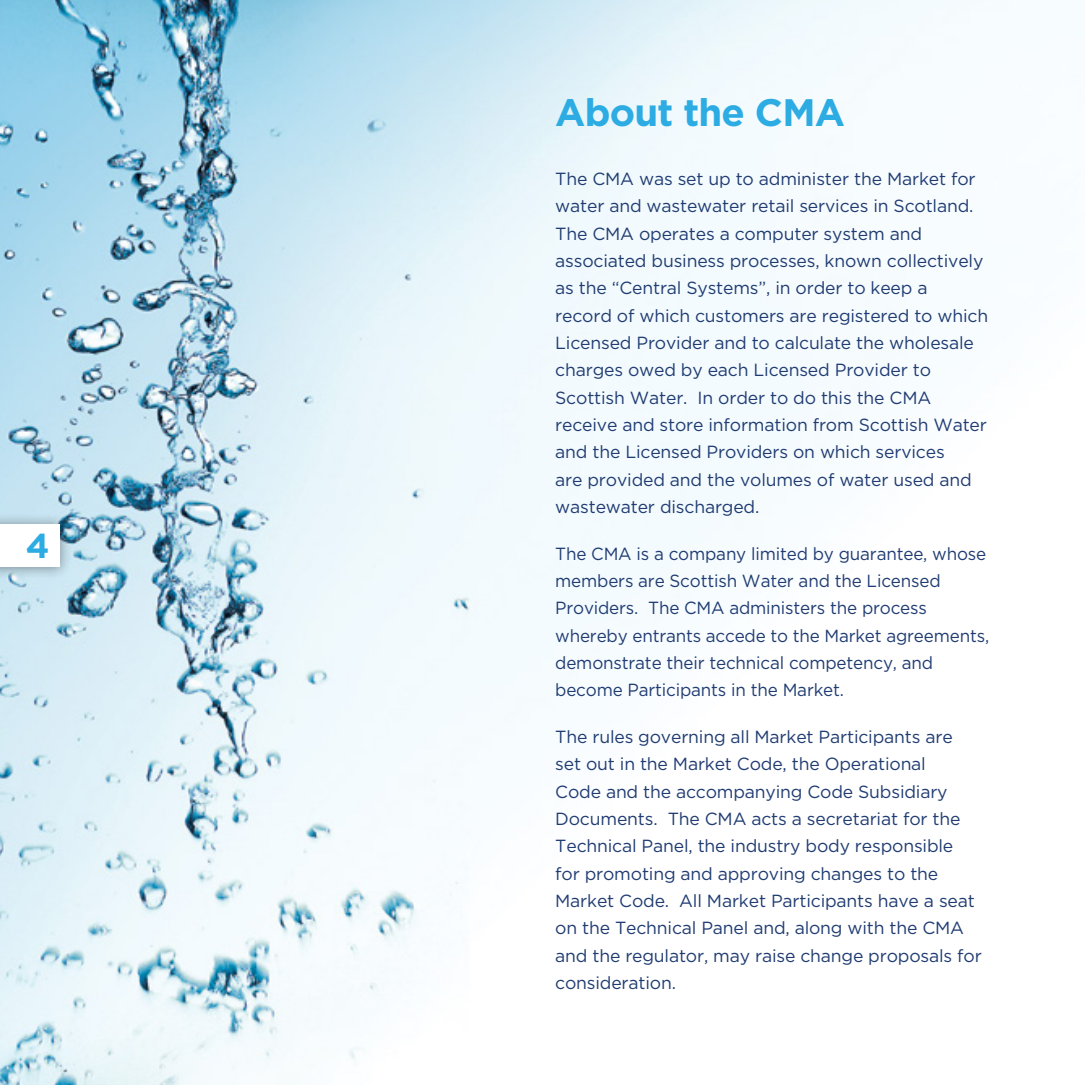
<style>
.page{position:relative;width:1085px;height:1085px;background:#fff}
.page>*{position:absolute;margin:0;border:0;box-sizing:border-box;transform-origin:0 0}
.t1{font:700 38.25px "Gotham";letter-spacing:-.02em;color:#2cace2}
.t2{font:700 34.43px "Gotham";color:#2cace2}
.t3{font:17.55px/27.4px "Gotham";letter-spacing:-.01em;color:#203c72}
</style>
<div class="page">
<img style="left:0;top:0;width:958px;height:1084px">
<div style="left:0;top:512px;width:73px;height:67px;background:#000;opacity:.4"></div>
<div style="left:0;top:524px;width:60px;height:43px;background:#fff"></div>
<h2 class="t2" style="left:26px;top:524px;width:25px">4</h2>
<h1 class="t1" style="left:555px;top:90px;width:291px">About the CMA</h1>
<p class="t3" style="left:555px;top:165px;width:434px">The CMA was set up to administer the Market for water and wastewater retail services in Scotland.<br>The CMA operates a computer system and associated business processes, known collectively as the “Central Systems”, in order to keep a record of which customers are registered to which Licensed Provider and to calculate the wholesale charges owed by each Licensed Provider to Scottish Water. In order to do this the CMA receive and store information from Scottish Water and the Licensed Providers on which services<br>are provided and the volumes of water used and wastewater discharged.</p>
<p class="t3" style="left:555px;top:539px;width:435px">The CMA is a company limited by guarantee, whose members are Scottish Water and the Licensed Providers. The CMA administers the process whereby entrants accede to the Market agreements, demonstrate their technical competency, and become Participants in the Market.</p>
<p class="t3" style="left:555px;top:722px;width:428px">The rules governing all Market Participants are set out in the Market Code, the Operational<br>Code and the accompanying Code Subsidiary Documents. The CMA acts a secretariat for the Technical Panel, the industry body responsible for promoting and approving changes to the Market Code. All Market Participants have a seat on the Technical Panel and, along with the CMA and the regulator, may raise change proposals for consideration.</p>
</div>
